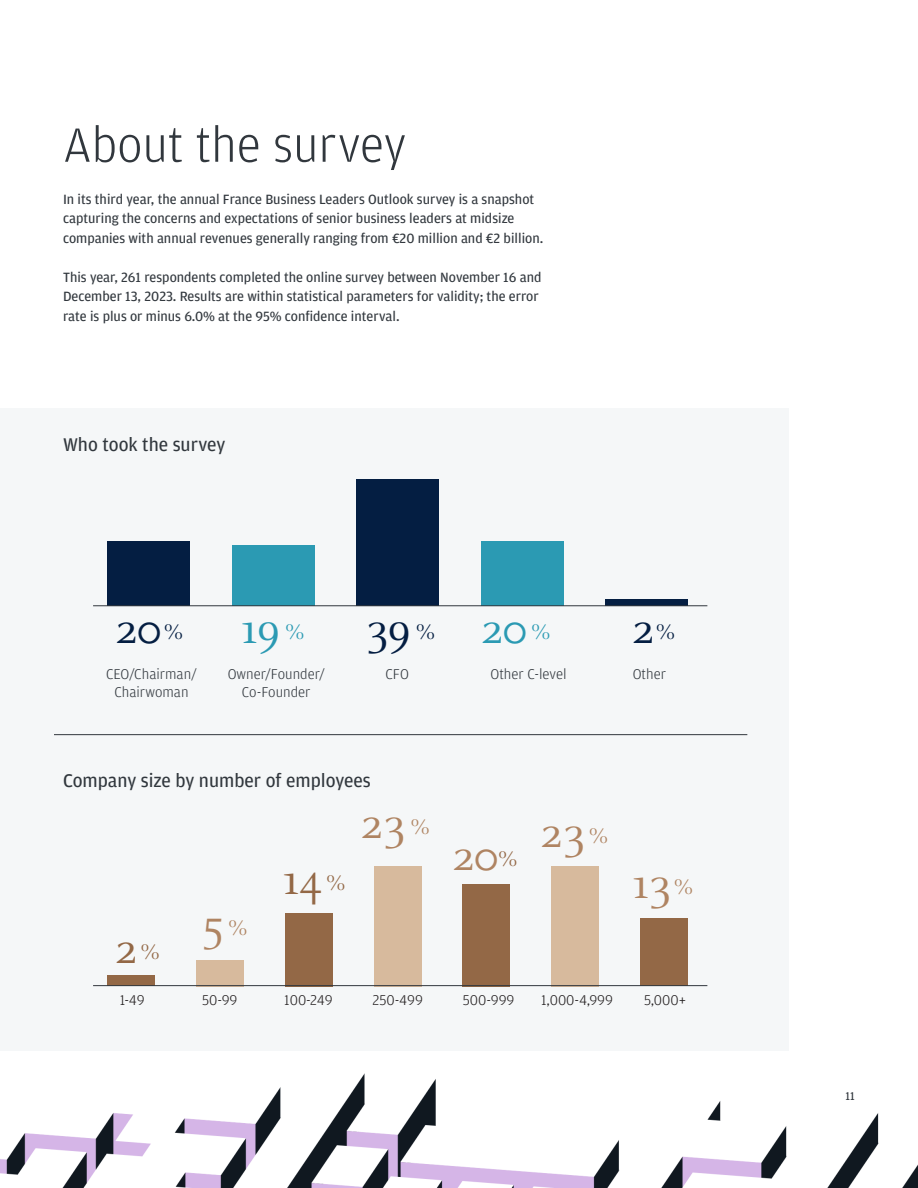
<style>
.page{position:relative;width:918px;height:1188px;background:#fff}
.page>*{position:absolute;margin:0;border:0;box-sizing:border-box;transform-origin:0 0}
.t1{font:300 51px "Amplitude";color:#31373d}
.t2{font:46.5px "Celeste OT";letter-spacing:-.02em;color:#041e42}
.t3{font:46.5px "Celeste OT";letter-spacing:-.02em;color:#af8462}
.t4{font:46.5px "Celeste OT";color:#936846}
.t5{font:19.5px "Amplitude";color:#31373d}
.t6{font:300 15px/18px "Amplitude";color:#31373d;text-align:center}
.t7{font:300 15px "Amplitude";color:#231f20}
.t8{font:14.25px/19.5px "Amplitude";color:#31373d}
.t9{font:12px "Amplitude";color:#31373d}
.s1{font-size:23.25px}
.s2{color:#2b9ab3}
.s3{font-size:23.25px;color:#2b9ab3}
.s4{font-size:23.25px;color:#936846}
</style>
<div class="page">
<div style="left:0;top:408px;width:788px;height:643px;background:#f5f7f8"></div>
<hr style="left:54px;top:734px;width:693px;height:1px;background:#31373d">
<div style="left:232px;top:546px;width:83px;height:60px;background:#2b9ab3"></div>
<div style="left:108px;top:541px;width:82px;height:65px;background:#041e42"></div>
<div style="left:605px;top:599px;width:83px;height:7px;background:#041e42"></div>
<div style="left:481px;top:541px;width:82px;height:65px;background:#2b9ab3"></div>
<div style="left:356px;top:480px;width:83px;height:126px;background:#041e42"></div>
<hr style="left:93px;top:606px;width:614px;height:1px;background:#31373d">
<div style="left:640px;top:918px;width:48px;height:68px;background:#936846"></div>
<div style="left:108px;top:976px;width:47px;height:10px;background:#936846"></div>
<div style="left:196px;top:960px;width:48px;height:26px;background:#d7ba9d"></div>
<div style="left:285px;top:913px;width:48px;height:73px;background:#936846"></div>
<div style="left:374px;top:866px;width:47px;height:120px;background:#d7ba9d"></div>
<div style="left:463px;top:884px;width:47px;height:102px;background:#936846"></div>
<div style="left:551px;top:866px;width:48px;height:120px;background:#d7ba9d"></div>
<hr style="left:93px;top:985px;width:614px;height:1px;background:#31373d">
<img style="left:0;top:1073px;width:918px;height:115px">
<h2 class="t1" style="left:63px;top:116px;width:345px">About the survey</h2>
<p class="t8" style="left:63px;top:189px;width:482px">In its third year, the annual France Business Leaders Outlook survey is a snapshot capturing the concerns and expectations of senior business leaders at midsize companies with annual revenues generally ranging from €20 million and €2 billion.</p>
<p class="t8" style="left:63px;top:267px;width:480px">This year, 261 respondents completed the online survey between November 16 and<br>December 13, 2023. Results are within statistical parameters for validity; the error rate is plus or minus 6.0% at the 95% confidence interval.</p>
<p class="t5" style="left:63px;top:434px;width:164px">Who took the survey</p>
<p class="t2" style="left:115px;top:603px;width:191px">20<span class="s1">%</span> <span class="s2">19</span><span class="s3">%</span></p>
<p class="t2" style="left:366px;top:603px;width:187px">39<span class="s1">%</span> <span class="s2">20</span><span class="s3">%</span></p>
<p class="t2" style="left:632px;top:603px;width:46px">2<span class="s1">%</span></p>
<p class="t6" style="left:386px;top:665px;width:25px">CFO</p>
<p class="t6" style="left:491px;top:665px;width:78px">Other C-level</p>
<p class="t6" style="left:633px;top:665px;width:35px">Other</p>
<p class="t6" style="left:106px;top:665px;width:92px">CEO/Chairman/<br>Chairwoman</p>
<p class="t6" style="left:228px;top:665px;width:99px">Owner/Founder/<br>Co-Founder</p>
<p class="t5" style="left:63px;top:770px;width:309px">Company size by number of employees</p>
<p class="t4" style="left:115px;top:923px;width:47px">2<span class="s1">%</span></p>
<p class="t3" style="left:202px;top:899px;width:48px">5<span class="s1">%</span></p>
<p class="t4" style="left:282px;top:854px;width:65px">14<span class="s1">%</span></p>
<p class="t3" style="left:361px;top:798px;width:72px">23<span class="s1">%</span></p>
<p class="t3" style="left:452px;top:830px;width:67px">20<span class="s4">%</span></p>
<p class="t3" style="left:540px;top:807px;width:70px">23<span class="s1">%</span></p>
<p class="t3" style="left:632px;top:858px;width:64px">13<span class="s1">%</span></p>
<p class="t7" style="left:120px;top:992px;width:27px">1-49</p>
<p class="t7" style="left:202px;top:992px;width:37px">50-99</p>
<p class="t7" style="left:284px;top:992px;width:50px">100-249</p>
<p class="t7" style="left:372px;top:992px;width:52px">250-499</p>
<p class="t7" style="left:463px;top:992px;width:53px">500-999</p>
<p class="t7" style="left:541px;top:992px;width:73px">1,000-4,999</p>
<p class="t7" style="left:644px;top:992px;width:43px">5,000+</p>
<p class="t9" style="left:846px;top:1089px;width:11px">11</p>
</div>
